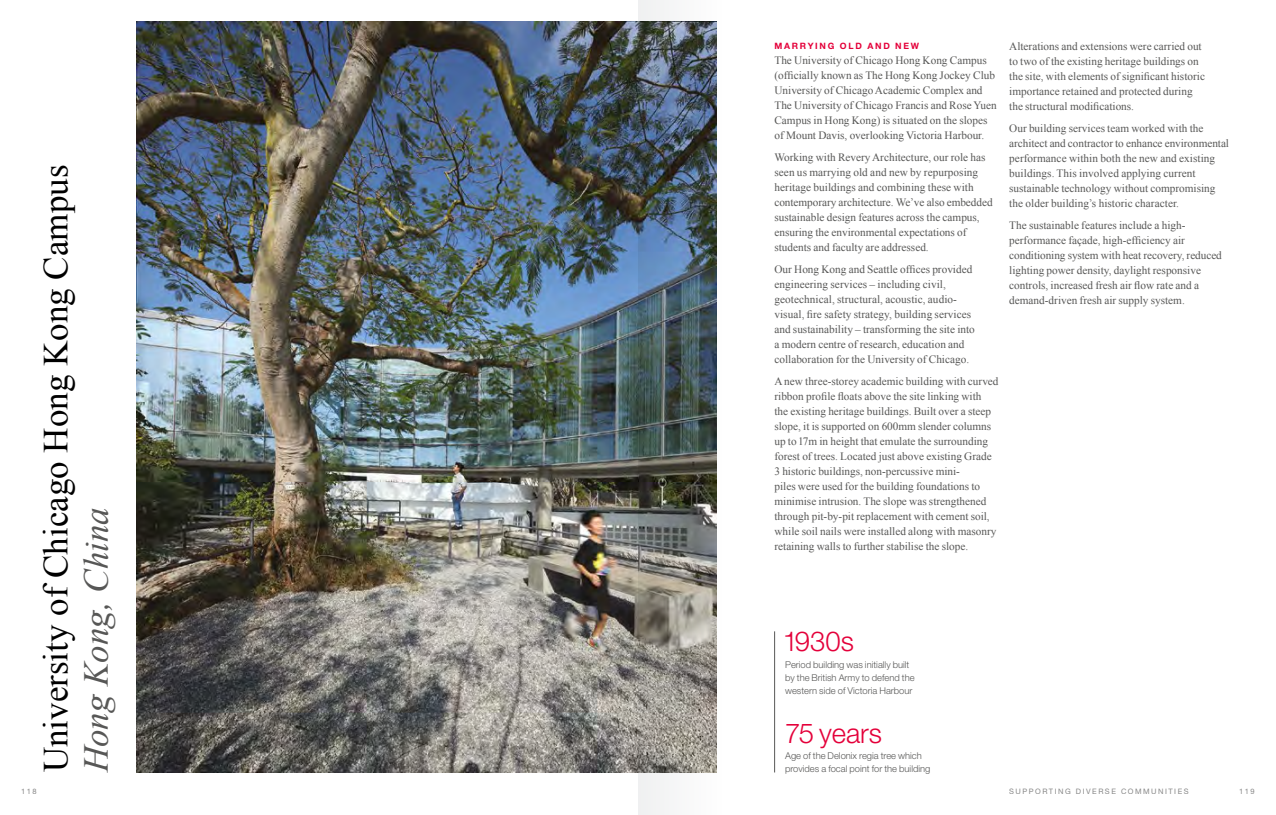
<style>
.page{position:relative;width:1276px;height:815px;background:#fff}
.page>*{position:absolute;margin:0;border:0;box-sizing:border-box;transform-origin:0 0}
.t1{font:35px "Times New Roman";color:#000}
.t2{font:italic 35px "Times New Roman";color:#575756}
.t3{font:300 27.5px "Helvetica Neue LT Std";color:#e4003a}
.t4{font:11.25px/15px "Times New Roman";color:#575756}
.t5{font:300 9.38px/13.1px "Helvetica Neue LT Std";color:#575756}
.t6{font:700 8.75px "Helvetica Neue LT Std";letter-spacing:.2em;color:#e4003a}
.t7{font:7.5px "Helvetica Neue LT Std";letter-spacing:.2em;color:#878787}
</style>
<div class="page">
<hr style="left:774px;top:631px;width:1px;height:141px;background:#575756">
<img style="left:136px;top:21px;width:502px;height:751px">
<img style="left:638px;top:0;width:79px;height:815px">
<h1 class="t1" style="left:32px;top:772px;width:609px;rotate:-90deg">University of Chicago Hong Kong Campus</h1>
<h1 class="t2" style="left:72px;top:772px;width:267px;rotate:-90deg">Hong Kong, China</h1>
<p class="t6" style="left:774px;top:40px;width:146px">MARRYING OLD AND NEW</p>
<p class="t4" style="left:774px;top:52px;width:224px">The University of Chicago Hong Kong Campus (officially known as The Hong Kong Jockey Club University of Chicago Academic Complex and The University of Chicago Francis and Rose Yuen Campus in Hong Kong) is situated on the slopes of Mount Davis, overlooking Victoria Harbour.</p>
<p class="t4" style="left:774px;top:149px;width:220px">Working with Revery Architecture, our role has seen us marrying old and new by repurposing heritage buildings and combining these with contemporary architecture. We’ve also embedded sustainable design features across the campus, ensuring the environmental expectations of students and faculty are addressed.</p>
<p class="t4" style="left:774px;top:261px;width:202px">Our Hong Kong and Seattle offices provided engineering services – including civil, geotechnical, structural, acoustic, audio&shy;visual, fire safety strategy, building services and sustainability – transforming the site into a modern centre of research, education and collaboration for the University of Chicago.</p>
<p class="t4" style="left:774px;top:374px;width:226px">A new three-storey academic building with curved ribbon profile floats above the site linking with<br>the existing heritage buildings. Built over a steep slope, it is supported on 600mm slender columns up to 17m in height that emulate the surrounding forest of trees. Located just above existing Grade 3 historic buildings, non-percussive mini-<br>piles were used for the building foundations to minimise intrusion. The slope was strengthened through pit-by-pit replacement with cement soil, while soil nails were installed along with masonry retaining walls to further stabilise the slope.</p>
<p class="t4" style="left:1009px;top:39px;width:197px">Alterations and extensions were carried out to two of the existing heritage buildings on the site, with elements of significant historic importance retained and protected during the structural modifications.</p>
<p class="t4" style="left:1009px;top:121px;width:221px">Our building services team worked with the architect and contractor to enhance environmental performance within both the new and existing buildings. This involved applying current sustainable technology without compromising the older building’s historic character.</p>
<p class="t4" style="left:1009px;top:218px;width:214px">The sustainable features include a high&shy;performance façade, high-efficiency air conditioning system with heat recovery, reduced lighting power density, daylight responsive controls, increased fresh air flow rate and a demand-driven fresh air supply system.</p>
<h2 class="t3" style="left:783px;top:624px;width:73px">1930s</h2>
<p class="t5" style="left:785px;top:658px;width:131px">Period building was initially built by the British Army to defend the western side of Victoria Harbour</p>
<h2 class="t3" style="left:785px;top:716px;width:99px">75 years</h2>
<p class="t5" style="left:785px;top:749px;width:147px">Age of the Delonix regia tree which provides a focal point for the building</p>
<p class="t7" style="left:21px;top:787px;width:17px">118</p>
<p class="t7" style="left:1009px;top:787px;width:181px">SUPPORTING DIVERSE COMMUNITIES</p>
<p class="t7" style="left:1239px;top:787px;width:17px">119</p>
</div>
